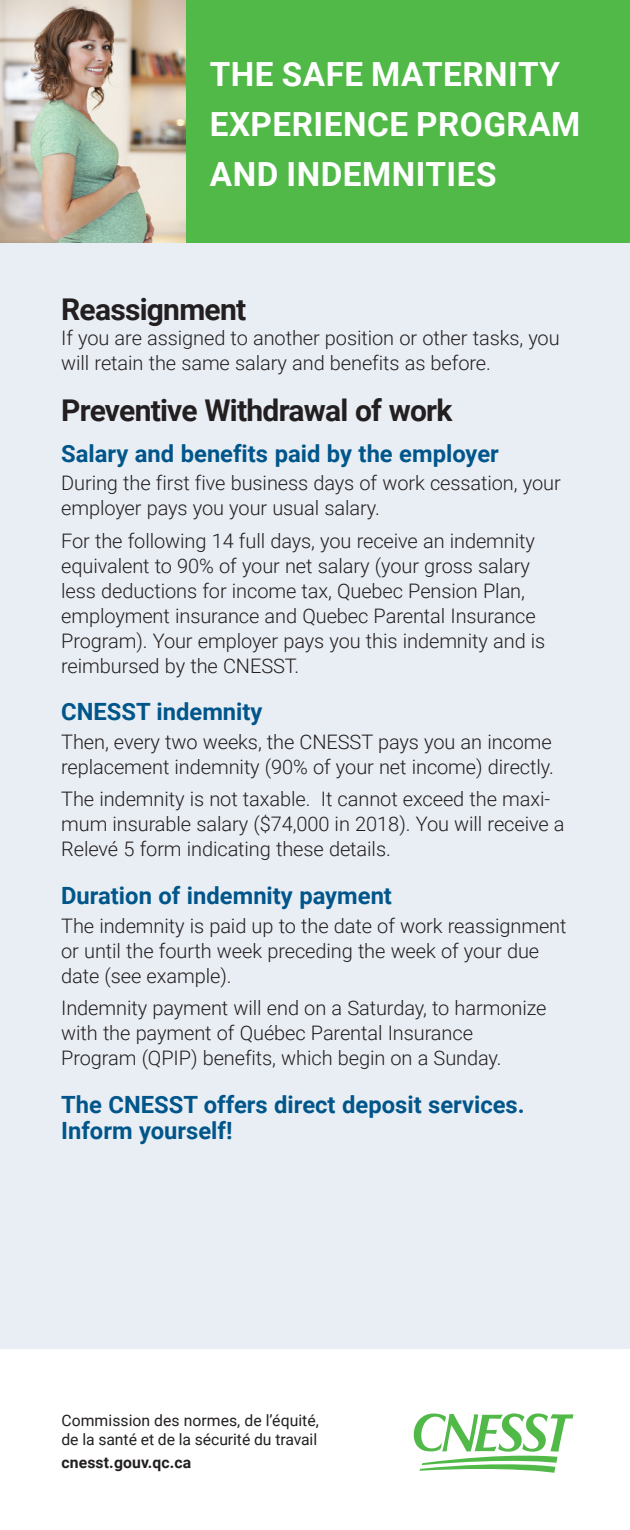
<style>
.page{position:relative;width:630px;height:1530px;background:#fff}
.page>*{position:absolute;margin:0;border:0;box-sizing:border-box;transform-origin:0 0}
.Titre_Olive{font:700 33.25px/50px "Roboto";letter-spacing:.015em;color:#fff}
.sous_titre{font:700 30px "Roboto";letter-spacing:-.025em;color:#231f20}
.sous_sous_titre{font:700 23.75px/26.2px "Roboto";color:#00568a}
.texte_normal{font:300 20px/25px "Roboto";letter-spacing:-.005em;color:#231f20}
.t1{font:15.75px "Roboto";letter-spacing:-.005em;color:#231f20}
.t2{font:700 15.75px "Roboto";letter-spacing:.01em;color:#231f20}
</style>
<div class="page">
<div style="left:0;top:0;width:630px;height:1349px;background:#e9eef4"></div>
<div style="left:0;top:0;width:630px;height:243px;background:#51b948"></div>
<img style="left:0;top:0;width:186px;height:243px">
<svg style="left:414px;top:1413px;width:159px;height:60px"></svg>
<p class="Titre_Olive" style="left:210px;top:48px;width:352px">THE SAFE MATERNITY</p>
<p class="Titre_Olive" style="left:210px;top:98px;width:372px">EXPERIENCE PROGRAM<br>AND INDEMNITIES</p>
<p class="sous_titre" style="left:61px;top:288px;width:187px">Reassignment</p>
<p class="texte_normal" style="left:61px;top:324px;width:500px">If you are assigned to another position or other tasks, you will retain the same salary and benefits as before.</p>
<p class="sous_titre" style="left:61px;top:389px;width:393px">Preventive Withdrawal of work</p>
<p class="sous_sous_titre" style="left:61px;top:439px;width:439px">Salary and benefits paid by the employer</p>
<p class="texte_normal" style="left:61px;top:470px;width:501px">During the first five business days of work cessation, your employer pays you your usual salary.</p>
<p class="texte_normal" style="left:61px;top:527px;width:486px">For the following 14 full days, you receive an indemnity equivalent to 90% of your net salary (your gross salary less deductions for income tax, Quebec Pension Plan, employment insurance and Quebec Parental Insurance Program). Your employer pays you this indemnity and is reimbursed by the CNESST.</p>
<p class="sous_sous_titre" style="left:61px;top:698px;width:203px">CNESST indemnity</p>
<p class="texte_normal" style="left:61px;top:729px;width:494px">Then, every two weeks, the CNESST pays you an income replacement indemnity (90% of your net income) directly.</p>
<p class="texte_normal" style="left:61px;top:786px;width:505px">The indemnity is not taxable. It cannot exceed the maxi&shy;mum insurable salary ($74,000 in 2018). You will receive a<br>Relevé 5 form indicating these details.</p>
<p class="sous_sous_titre" style="left:61px;top:882px;width:332px">Duration of indemnity payment</p>
<p class="texte_normal" style="left:61px;top:912px;width:507px">The indemnity is paid up to the date of work reassignment or until the fourth week preceding the week of your due date (see example).</p>
<p class="texte_normal" style="left:61px;top:995px;width:487px">Indemnity payment will end on a Saturday, to harmonize with the payment of Québec Parental Insurance<br>Program (QPIP) benefits, which begin on a Sunday.</p>
<p class="sous_sous_titre" style="left:61px;top:1090px;width:465px">The CNESST offers direct deposit services.<br>Inform yourself!</p>
<p class="t1" style="left:61px;top:1410px;width:259px">Commission des normes, de l’équité,</p>
<p class="t1" style="left:61px;top:1428px;width:257px">de la santé et de la sécurité du travail</p>
<p class="t2" style="left:61px;top:1452px;width:131px">cnesst.gouv.qc.ca</p>
</div>
